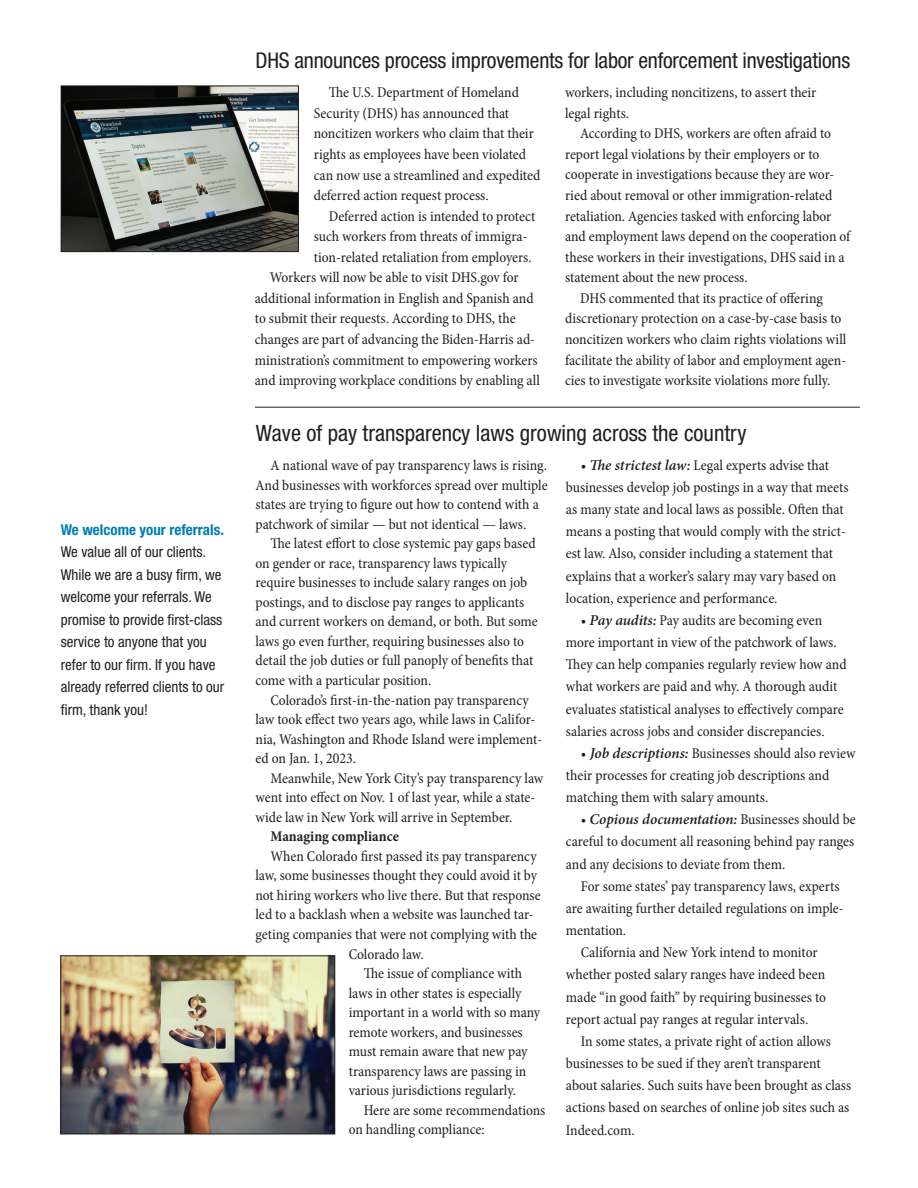
<style>
.page{position:relative;width:918px;height:1188px;background:#fff}
.page>*{position:absolute;margin:0;border:0;box-sizing:border-box;transform-origin:0 0}
.t1{font:condensed 22.5px "Helvetica Neue LT Std";color:#231f20}
.t2{font:condensed 21.75px "Helvetica Neue LT Std";letter-spacing:-.01em;color:#231f20}
.t3{font:condensed 15px/19.5px "Minion Pro";letter-spacing:-.005em;color:#231f20}
.t4{font:condensed 15px/22.5px "Helvetica Neue LT Std";color:#231f20}
.t5{font:700 condensed 15px "Helvetica Neue LT Std";color:#007cb6}
.t6{font:700 condensed 15px "Minion Pro";color:#231f20}
.s1{font-weight:600;font-style:italic;font-stretch:normal}
</style>
<div class="page">
<hr style="left:255px;top:407px;width:605px;height:1px;background:#231f20">
<img style="left:63px;top:88px;width:234px;height:162px">
<div style="left:61px;top:86px;width:238px;height:166px;border:1px solid #231f20"></div>
<img style="left:62px;top:957px;width:271px;height:175px">
<div style="left:60px;top:955px;width:275px;height:179px;border:1px solid #231f20"></div>
<p class="t5" style="left:61px;top:520px;width:165px">We welcome your referrals.</p>
<p class="t4" style="left:61px;top:540px;width:165px">We value all of our clients.<br>While we are a busy firm, we welcome your referrals. We promise to provide first-class service to anyone that you refer to our firm. If you have already referred clients to our firm, thank you!</p>
<h2 class="t2" style="left:255px;top:48px;width:596px">DHS announces process improvements for labor enforcement investigations</h2>
<p class="t3" style="left:314px;top:82px;width:228px;line-height:20.5px;text-indent:15px">The U.S. Department of Homeland Security (DHS) has announced that noncitizen workers who claim that their rights as employees have been violated can now use a streamlined and expedited deferred action request process.</p>
<p class="t3" style="left:329px;top:206px;width:208px">Deferred action is intended to protect</p>
<p class="t3" style="left:314px;top:227px;width:215px">such workers from threats of immigra-</p>
<p class="t3" style="left:314px;top:247px;width:220px">tion-related retaliation from employers.</p>
<p class="t3" style="left:270px;top:268px;width:250px">Workers will now be able to visit DHS.gov for</p>
<p class="t3" style="left:255px;top:289px;width:280px">additional information in English and Spanish and</p>
<p class="t3" style="left:255px;top:309px;width:262px">to submit their requests. According to DHS, the</p>
<p class="t3" style="left:255px;top:330px;width:282px">changes are part of advancing the Biden-Harris ad-</p>
<p class="t3" style="left:255px;top:350px;width:285px">ministration’s commitment to empowering workers</p>
<p class="t3" style="left:255px;top:371px;width:287px">and improving workplace conditions by enabling all</p>
<p class="t3" style="left:565px;top:82px;width:253px;line-height:20.5px">workers, including noncitizens, to assert their legal rights.</p>
<p class="t3" style="left:580px;top:124px;width:253px">According to DHS, workers are often afraid to</p>
<p class="t3" style="left:565px;top:145px;width:256px">report legal violations by their employers or to</p>
<p class="t3" style="left:565px;top:165px;width:271px">cooperate in investigations because they are wor-</p>
<p class="t3" style="left:565px;top:186px;width:269px">ried about removal or other immigration-related</p>
<p class="t3" style="left:565px;top:206px;width:268px">retaliation. Agencies tasked with enforcing labor</p>
<p class="t3" style="left:565px;top:227px;width:287px">and employment laws depend on the cooperation of</p>
<p class="t3" style="left:565px;top:247px;width:281px">these workers in their investigations, DHS said in a</p>
<p class="t3" style="left:565px;top:268px;width:184px">statement about the new process.</p>
<p class="t3" style="left:580px;top:289px;width:244px">DHS commented that its practice of offering</p>
<p class="t3" style="left:565px;top:309px;width:278px">discretionary protection on a case-by-case basis to</p>
<p class="t3" style="left:565px;top:330px;width:283px">noncitizen workers who claim rights violations will</p>
<p class="t3" style="left:565px;top:350px;width:283px">facilitate the ability of labor and employment agen-</p>
<p class="t3" style="left:565px;top:371px;width:267px">cies to investigate worksite violations more fully.</p>
<h1 class="t1" style="left:256px;top:420px;width:492px">Wave of pay transparency laws growing across the country</h1>
<p class="t3" style="left:255px;top:456px;width:294px;text-indent:15px">A national wave of pay transparency laws is rising.<br>And businesses with workforces spread over multiple states are trying to figure out how to contend with a patchwork of similar — but not identical — laws.</p>
<p class="t3" style="left:255px;top:534px;width:284px;text-indent:15px">The latest effort to close systemic pay gaps based on gender or race, transparency laws typically require businesses to include salary ranges on job postings, and to disclose pay ranges to applicants and current workers on demand, or both. But some laws go even further, requiring businesses also to detail the job duties or full panoply of benefits that come with a particular position.</p>
<p class="t3" style="left:255px;top:690px;width:288px;text-indent:15px">Colorado’s first-in-the-nation pay transparency law took effect two years ago, while laws in Califor&shy;nia, Washington and Rhode Island were implement&shy;ed on Jan. 1, 2023.</p>
<p class="t3" style="left:255px;top:768px;width:289px;text-indent:15px">Meanwhile, New York City’s pay transparency law went into effect on Nov. 1 of last year, while a state&shy;wide law in New York will arrive in September.</p>
<p class="t6" style="left:270px;top:826px;width:130px">Managing compliance</p>
<p class="t3" style="left:270px;top:847px;width:268px">When Colorado first passed its pay transparency</p>
<p class="t3" style="left:255px;top:866px;width:283px">law, some businesses thought they could avoid it by</p>
<p class="t3" style="left:255px;top:886px;width:287px">not hiring workers who live there. But that response</p>
<p class="t3" style="left:255px;top:905px;width:280px">led to a backlash when a website was launched tar-</p>
<p class="t3" style="left:255px;top:925px;width:283px">geting companies that were not complying with the</p>
<p class="t3" style="left:349px;top:944px;width:77px">Colorado law.</p>
<p class="t3" style="left:364px;top:964px;width:160px">The issue of compliance with</p>
<p class="t3" style="left:349px;top:983px;width:175px">laws in other states is especially</p>
<p class="t3" style="left:349px;top:1003px;width:193px">important in a world with so many</p>
<p class="t3" style="left:349px;top:1022px;width:176px">remote workers, and businesses</p>
<p class="t3" style="left:349px;top:1042px;width:180px">must remain aware that new pay</p>
<p class="t3" style="left:349px;top:1062px;width:179px">transparency laws are passing in</p>
<p class="t3" style="left:349px;top:1081px;width:169px">various jurisdictions regularly.</p>
<p class="t3" style="left:364px;top:1101px;width:183px">Here are some recommendations</p>
<p class="t3" style="left:349px;top:1120px;width:138px">on handling compliance:</p>
<p class="t3" style="left:566px;top:454px;width:284px;line-height:22.2px;text-indent:15px">• <span class="s1">The strictest law:</span> Legal experts advise that businesses develop job postings in a way that meets as many state and local laws as possible. Often that means a posting that would comply with the strict&shy;est law. Also, consider including a statement that explains that a worker’s salary may vary based on location, experience and performance.</p>
<p class="t3" style="left:566px;top:609px;width:282px;line-height:22.2px;text-indent:15px">• <span class="s1">Pay audits:</span> Pay audits are becoming even more important in view of the patchwork of laws.<br>They can help companies regularly review how and what workers are paid and why. A thorough audit evaluates statistical analyses to effectively compare salaries across jobs and consider discrepancies.</p>
<p class="t3" style="left:566px;top:742px;width:291px;line-height:22.2px;text-indent:15px">• <span class="s1">Job descriptions:</span> Businesses should also review their processes for creating job descriptions and matching them with salary amounts.</p>
<p class="t3" style="left:566px;top:809px;width:291px;line-height:22.2px;text-align:justify;text-indent:15px">• <span class="s1">Copious documentation:</span> Businesses should be careful to document all reasoning behind pay ranges and any decisions to deviate from them.</p>
<p class="t3" style="left:581px;top:876px;width:260px">For some states’ pay transparency laws, experts</p>
<p class="t3" style="left:566px;top:899px;width:279px">are awaiting further detailed regulations on imple-</p>
<p class="t3" style="left:566px;top:921px;width:62px">mentation.</p>
<p class="t3" style="left:581px;top:943px;width:238px">California and New York intend to monitor</p>
<p class="t3" style="left:566px;top:965px;width:261px">whether posted salary ranges have indeed been</p>
<p class="t3" style="left:566px;top:987px;width:262px">made “in good faith” by requiring businesses to</p>
<p class="t3" style="left:566px;top:1009px;width:244px">report actual pay ranges at regular intervals.</p>
<p class="t3" style="left:581px;top:1032px;width:252px">In some states, a private right of action allows</p>
<p class="t3" style="left:566px;top:1054px;width:256px">businesses to be sued if they aren’t transparent</p>
<p class="t3" style="left:566px;top:1076px;width:287px">about salaries. Such suits have been brought as class</p>
<p class="t3" style="left:566px;top:1098px;width:285px">actions based on searches of online job sites such as</p>
<p class="t3" style="left:566px;top:1120px;width:70px">Indeed.com.</p>
</div>
